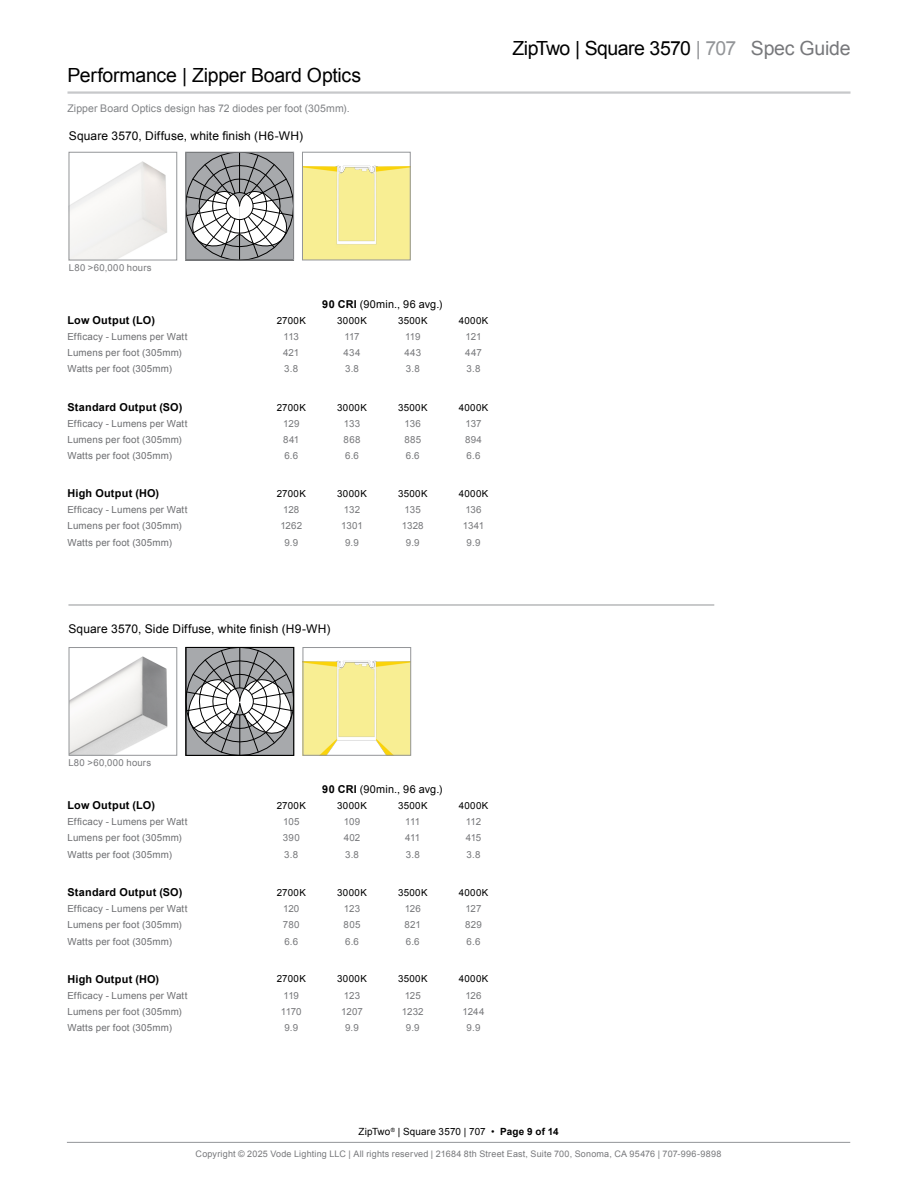
<style>
.page{position:relative;width:918px;height:1188px;background:#fff}
.page>*{position:absolute;margin:0;border:0;box-sizing:border-box;transform-origin:0 0}
.t1{font:19.5px "Arial";letter-spacing:-.015em;color:#000}
.t2{font:12px "Arial";letter-spacing:.01em;color:#000}
.t3{font:700 10.95px "Arial";letter-spacing:.02em;color:#000}
.t4{font:10.95px "Arial";letter-spacing:.015em;color:#000}
.t5{font:10.5px "Arial";letter-spacing:.005em;color:#808285}
.t6{font:9.9px "Arial";letter-spacing:.015em;color:#000}
.t7{font:9.75px "Arial";letter-spacing:.02em;color:#6d6e71}
.t8{font:9.75px "Arial";color:#77787b}
.t9{font:9.75px "Arial";letter-spacing:.035em;color:#000}
.t10{font:9.45px "Arial";letter-spacing:.03em;color:#77787b}
.t11{font:9px "Arial";letter-spacing:.02em;color:#77787b}
.s1{color:#939598}
.s2{color:#77787b}
.s3{font-weight:700}
</style>
<div class="page">
<hr style="left:67px;top:1142px;width:783px;height:1px;background:#939598">
<hr style="left:68px;top:91px;width:782px;height:3px;background:#c7c8ca">
<img style="left:71px;top:161px;width:96px;height:97px">
<div style="left:69px;top:152px;width:108px;height:108px;border:1px solid #939598"></div>
<svg style="left:188px;top:154px;width:104px;height:104px"></svg>
<hr style="left:239px;top:152px;width:1px;height:41px;background:#000">
<div style="left:186px;top:152px;width:108px;height:108px;border:1px solid #939598"></div>
<img style="left:71px;top:656px;width:97px;height:97px">
<div style="left:69px;top:647px;width:108px;height:108px;border:1px solid #939598"></div>
<svg style="left:188px;top:649px;width:104px;height:104px"></svg>
<hr style="left:240px;top:647px;width:1px;height:41px;background:#000">
<div style="left:186px;top:647px;width:108px;height:108px;border:1px solid #000"></div>
<img style="left:305px;top:660px;width:104px;height:93px">
<div style="left:303px;top:647px;width:108px;height:108px;border:1px solid #939598"></div>
<hr style="left:68px;top:605px;width:646px;height:1px;background:#939598">
<img style="left:304px;top:165px;width:104px;height:93px">
<div style="left:302px;top:152px;width:108px;height:108px;border:1px solid #939598"></div>
<h1 class="t1" style="left:68px;top:62px;width:295px">Performance | Zipper Board Optics</h1>
<p class="t5" style="left:68px;top:101px;width:284px">Zipper Board Optics design has 72 diodes per foot (305mm).</p>
<p class="t2" style="left:69px;top:128px;width:236px">Square 3570, Diffuse, white finish (H6-WH)</p>
<h1 class="t1" style="left:513px;top:35px;width:340px">ZipTwo | Square 3570 <span class="s1">| 707</span> <span class="s2">Spec Guide</span></h1>
<p class="t10" style="left:69px;top:262px;width:84px">L80 &gt;60,000 hours</p>
<p class="t4" style="left:322px;top:297px;width:122px"><span class="s3">90 CRI</span> (90min., 96 avg.)</p>
<p class="t3" style="left:68px;top:313px;width:89px">Low Output (LO)</p>
<p class="t9" style="left:277px;top:314px;width:31px">2700K</p>
<p class="t9" style="left:337px;top:314px;width:31px">3000K</p>
<p class="t9" style="left:398px;top:314px;width:31px">3500K</p>
<p class="t9" style="left:459px;top:314px;width:31px">4000K</p>
<p class="t7" style="left:67px;top:330px;width:121px">Efficacy - Lumens per Watt</p>
<p class="t8" style="left:284px;top:330px;width:17px">113</p>
<p class="t8" style="left:344px;top:330px;width:17px">117</p>
<p class="t8" style="left:405px;top:330px;width:17px">119</p>
<p class="t8" style="left:466px;top:330px;width:17px">121</p>
<p class="t7" style="left:67px;top:346px;width:116px">Lumens per foot (305mm)</p>
<p class="t8" style="left:283px;top:346px;width:18px">421</p>
<p class="t8" style="left:344px;top:346px;width:18px">434</p>
<p class="t8" style="left:404px;top:346px;width:18px">443</p>
<p class="t8" style="left:465px;top:346px;width:18px">447</p>
<p class="t7" style="left:67px;top:362px;width:106px">Watts per foot (305mm)</p>
<p class="t8" style="left:284px;top:362px;width:15px">3.8</p>
<p class="t8" style="left:345px;top:362px;width:15px">3.8</p>
<p class="t8" style="left:406px;top:362px;width:15px">3.8</p>
<p class="t8" style="left:467px;top:362px;width:15px">3.8</p>
<p class="t3" style="left:68px;top:400px;width:116px">Standard Output (SO)</p>
<p class="t9" style="left:277px;top:401px;width:31px">2700K</p>
<p class="t9" style="left:337px;top:401px;width:31px">3000K</p>
<p class="t9" style="left:398px;top:401px;width:31px">3500K</p>
<p class="t9" style="left:459px;top:401px;width:31px">4000K</p>
<p class="t7" style="left:67px;top:417px;width:121px">Efficacy - Lumens per Watt</p>
<p class="t8" style="left:283px;top:417px;width:18px">129</p>
<p class="t8" style="left:344px;top:417px;width:18px">133</p>
<p class="t8" style="left:405px;top:417px;width:18px">136</p>
<p class="t8" style="left:466px;top:417px;width:18px">137</p>
<p class="t7" style="left:67px;top:433px;width:116px">Lumens per foot (305mm)</p>
<p class="t8" style="left:283px;top:433px;width:18px">841</p>
<p class="t8" style="left:344px;top:433px;width:18px">868</p>
<p class="t8" style="left:404px;top:433px;width:18px">885</p>
<p class="t8" style="left:465px;top:433px;width:18px">894</p>
<p class="t7" style="left:67px;top:449px;width:106px">Watts per foot (305mm)</p>
<p class="t8" style="left:284px;top:449px;width:15px">6.6</p>
<p class="t8" style="left:345px;top:449px;width:15px">6.6</p>
<p class="t8" style="left:406px;top:449px;width:15px">6.6</p>
<p class="t8" style="left:467px;top:449px;width:15px">6.6</p>
<p class="t3" style="left:68px;top:486px;width:93px">High Output (HO)</p>
<p class="t9" style="left:277px;top:487px;width:31px">2700K</p>
<p class="t9" style="left:337px;top:487px;width:31px">3000K</p>
<p class="t9" style="left:398px;top:487px;width:31px">3500K</p>
<p class="t9" style="left:459px;top:487px;width:31px">4000K</p>
<p class="t7" style="left:67px;top:503px;width:121px">Efficacy - Lumens per Watt</p>
<p class="t8" style="left:283px;top:503px;width:18px">128</p>
<p class="t8" style="left:344px;top:503px;width:18px">132</p>
<p class="t8" style="left:405px;top:503px;width:18px">135</p>
<p class="t8" style="left:465px;top:503px;width:18px">136</p>
<p class="t7" style="left:67px;top:520px;width:116px">Lumens per foot (305mm)</p>
<p class="t8" style="left:280px;top:520px;width:23px">1262</p>
<p class="t8" style="left:341px;top:520px;width:23px">1301</p>
<p class="t8" style="left:402px;top:520px;width:23px">1328</p>
<p class="t8" style="left:463px;top:520px;width:23px">1341</p>
<p class="t7" style="left:67px;top:536px;width:106px">Watts per foot (305mm)</p>
<p class="t8" style="left:284px;top:536px;width:15px">9.9</p>
<p class="t8" style="left:345px;top:536px;width:15px">9.9</p>
<p class="t8" style="left:406px;top:536px;width:15px">9.9</p>
<p class="t8" style="left:467px;top:536px;width:15px">9.9</p>
<p class="t2" style="left:68px;top:621px;width:263px">Square 3570, Side Diffuse, white finish (H9-WH)</p>
<p class="t10" style="left:68px;top:757px;width:84px">L80 &gt;60,000 hours</p>
<p class="t4" style="left:322px;top:782px;width:122px"><span class="s3">90 CRI</span> (90min., 96 avg.)</p>
<p class="t3" style="left:68px;top:798px;width:89px">Low Output (LO)</p>
<p class="t9" style="left:277px;top:799px;width:31px">2700K</p>
<p class="t9" style="left:337px;top:799px;width:31px">3000K</p>
<p class="t9" style="left:398px;top:799px;width:31px">3500K</p>
<p class="t9" style="left:459px;top:799px;width:31px">4000K</p>
<p class="t7" style="left:67px;top:815px;width:121px">Efficacy - Lumens per Watt</p>
<p class="t8" style="left:283px;top:815px;width:18px">105</p>
<p class="t8" style="left:344px;top:815px;width:18px">109</p>
<p class="t8" style="left:405px;top:815px;width:16px">111</p>
<p class="t8" style="left:466px;top:815px;width:17px">112</p>
<p class="t7" style="left:67px;top:832px;width:116px">Lumens per foot (305mm)</p>
<p class="t8" style="left:283px;top:832px;width:18px">390</p>
<p class="t8" style="left:344px;top:832px;width:18px">402</p>
<p class="t8" style="left:405px;top:832px;width:17px">411</p>
<p class="t8" style="left:466px;top:832px;width:17px">415</p>
<p class="t7" style="left:67px;top:848px;width:106px">Watts per foot (305mm)</p>
<p class="t8" style="left:284px;top:848px;width:15px">3.8</p>
<p class="t8" style="left:345px;top:848px;width:15px">3.8</p>
<p class="t8" style="left:406px;top:848px;width:15px">3.8</p>
<p class="t8" style="left:467px;top:848px;width:15px">3.8</p>
<p class="t3" style="left:68px;top:885px;width:116px">Standard Output (SO)</p>
<p class="t9" style="left:277px;top:886px;width:31px">2700K</p>
<p class="t9" style="left:337px;top:886px;width:31px">3000K</p>
<p class="t9" style="left:398px;top:886px;width:31px">3500K</p>
<p class="t9" style="left:459px;top:886px;width:31px">4000K</p>
<p class="t7" style="left:67px;top:902px;width:121px">Efficacy - Lumens per Watt</p>
<p class="t8" style="left:283px;top:902px;width:18px">120</p>
<p class="t8" style="left:344px;top:902px;width:18px">123</p>
<p class="t8" style="left:405px;top:902px;width:18px">126</p>
<p class="t8" style="left:465px;top:902px;width:18px">127</p>
<p class="t7" style="left:67px;top:919px;width:116px">Lumens per foot (305mm)</p>
<p class="t8" style="left:283px;top:919px;width:18px">780</p>
<p class="t8" style="left:344px;top:919px;width:18px">805</p>
<p class="t8" style="left:405px;top:919px;width:18px">821</p>
<p class="t8" style="left:465px;top:919px;width:18px">829</p>
<p class="t7" style="left:67px;top:935px;width:106px">Watts per foot (305mm)</p>
<p class="t8" style="left:284px;top:935px;width:15px">6.6</p>
<p class="t8" style="left:345px;top:935px;width:15px">6.6</p>
<p class="t8" style="left:406px;top:935px;width:15px">6.6</p>
<p class="t8" style="left:467px;top:935px;width:15px">6.6</p>
<p class="t3" style="left:68px;top:972px;width:93px">High Output (HO)</p>
<p class="t9" style="left:277px;top:973px;width:31px">2700K</p>
<p class="t9" style="left:337px;top:973px;width:31px">3000K</p>
<p class="t9" style="left:398px;top:973px;width:31px">3500K</p>
<p class="t9" style="left:459px;top:973px;width:31px">4000K</p>
<p class="t7" style="left:67px;top:989px;width:121px">Efficacy - Lumens per Watt</p>
<p class="t8" style="left:284px;top:989px;width:17px">119</p>
<p class="t8" style="left:344px;top:989px;width:18px">123</p>
<p class="t8" style="left:405px;top:989px;width:18px">125</p>
<p class="t8" style="left:465px;top:989px;width:18px">126</p>
<p class="t7" style="left:67px;top:1005px;width:116px">Lumens per foot (305mm)</p>
<p class="t8" style="left:281px;top:1005px;width:22px">1170</p>
<p class="t8" style="left:341px;top:1005px;width:23px">1207</p>
<p class="t8" style="left:402px;top:1005px;width:23px">1232</p>
<p class="t8" style="left:463px;top:1005px;width:23px">1244</p>
<p class="t7" style="left:67px;top:1021px;width:106px">Watts per foot (305mm)</p>
<p class="t8" style="left:284px;top:1021px;width:15px">9.9</p>
<p class="t8" style="left:345px;top:1021px;width:15px">9.9</p>
<p class="t8" style="left:406px;top:1021px;width:15px">9.9</p>
<p class="t8" style="left:467px;top:1021px;width:15px">9.9</p>
<p class="t6" style="left:359px;top:1125px;width:201px">ZipTwo<sup>®</sup> | Square 3570 | 707 • <span class="s3">Page 9 of 14</span></p>
<p class="t11" style="left:196px;top:1148px;width:527px">Copyright © 2025 Vode Lighting LLC | All rights reserved | 21684 8th Street East, Suite 700, Sonoma, CA 95476 | 707-996-9898</p>
</div>
